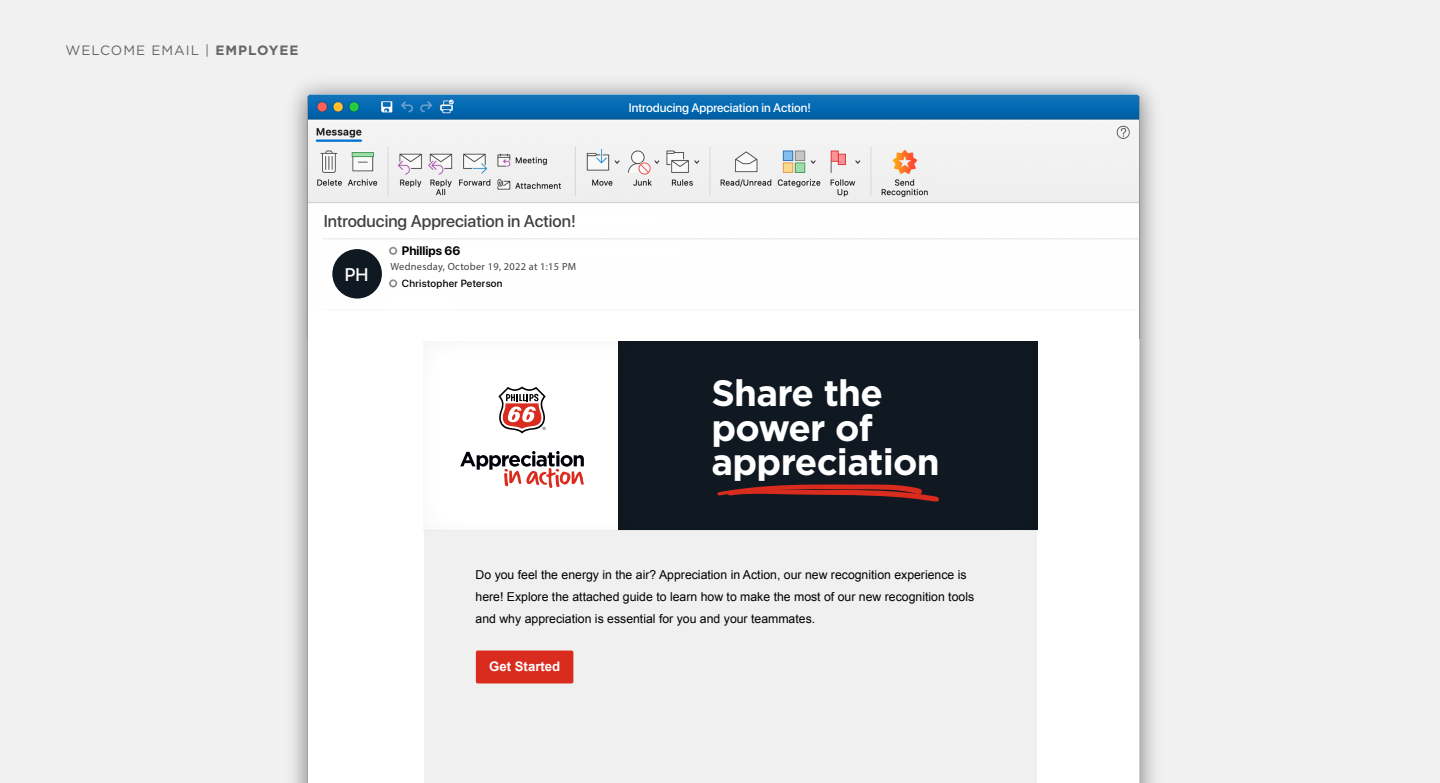
<style>
.page{position:relative;width:1440px;height:783px;background:#f2f1f2}
.page>*{position:absolute;margin:0;border:0;box-sizing:border-box;transform-origin:0 0}
.t1{font:700 36.75px/34.2px "Gotham";letter-spacing:-.02em;color:#fff}
.t2{font:500 18.15px "SF Pro Display";color:#fff}
.t3{font:500 16.95px "SF Pro Display";color:#414141}
.t4{font:13.5px "Gotham";letter-spacing:.075em;color:#666}
.t5{font:700 13.2px "Arial";color:#fff}
.t6{font:12.3px/21.8px "Arial";color:#000}
.t7{font:500 12.3px "SF Pro Display";color:#fff}
.t8{font:700 12.3px "SF Pro Display";color:#000}
.t9{font:10.35px "Myriad Pro";letter-spacing:.025em;color:#414141}
.t10{font:500 10.35px "SF Pro Display";letter-spacing:.03em;color:#000}
.s1{font-weight:700}
</style>
<div class="page">
<img style="left:293px;top:336px;width:861px;height:447px">
<div style="left:308px;top:97px;width:831px;height:686px;background:#fff"></div>
<hr style="left:1139px;top:139px;width:1px;height:644px;background:#969696">
<hr style="left:307px;top:139px;width:1px;height:644px;background:#969696">
<img style="left:293px;top:83px;width:861px;height:253px">
<div style="left:332px;top:249px;width:50px;height:50px;background:#101921;border-radius:50%"></div>
<hr style="left:307px;top:98px;width:1px;height:241px;background:#969696">
<hr style="left:1139px;top:98px;width:1px;height:241px;background:#969696">
<div style="left:424px;top:530px;width:613px;height:253px;background:#f0f0f0"></div>
<div style="left:618px;top:342px;width:419px;height:188px;background:#101921"></div>
<svg style="left:460px;top:451px;width:124px;height:37px"></svg>
<svg style="left:498px;top:386px;width:48px;height:48px"></svg>
<svg style="left:717px;top:484px;width:222px;height:18px"></svg>
<div style="left:476px;top:651px;width:97px;height:32px;background:#da2b1f;border-radius:2px"></div>
<p class="t4" style="left:65px;top:42px;width:234px">WELCOME EMAIL | <span class="s1">EMPLOYEE</span></p>
<p class="t7" style="left:629px;top:101px;width:184px">Introducing Appreciation in Action!</p>
<p class="t3" style="left:324px;top:211px;width:254px">Introducing Appreciation in Action!</p>
<p class="t8" style="left:402px;top:244px;width:60px">Phillips 66</p>
<p class="t2" style="left:345px;top:264px;width:25px">PH</p>
<p class="t10" style="left:402px;top:277px;width:102px">Christopher Peterson</p>
<p class="t9" style="left:390px;top:260px;width:187px">Wednesday, October 19, 2022 at 1:15 PM</p>
<p class="t1" style="left:711px;top:376px;width:230px">Share the power of appreciation</p>
<p class="t6" style="left:475px;top:564px;width:500px">Do you feel the energy in the air? Appreciation in Action, our new recognition experience is here! Explore the attached guide to learn how to make the most of our new recognition tools and why appreciation is essential for you and your teammates.</p>
<p class="t5" style="left:489px;top:658px;width:73px">Get Started</p>
</div>
